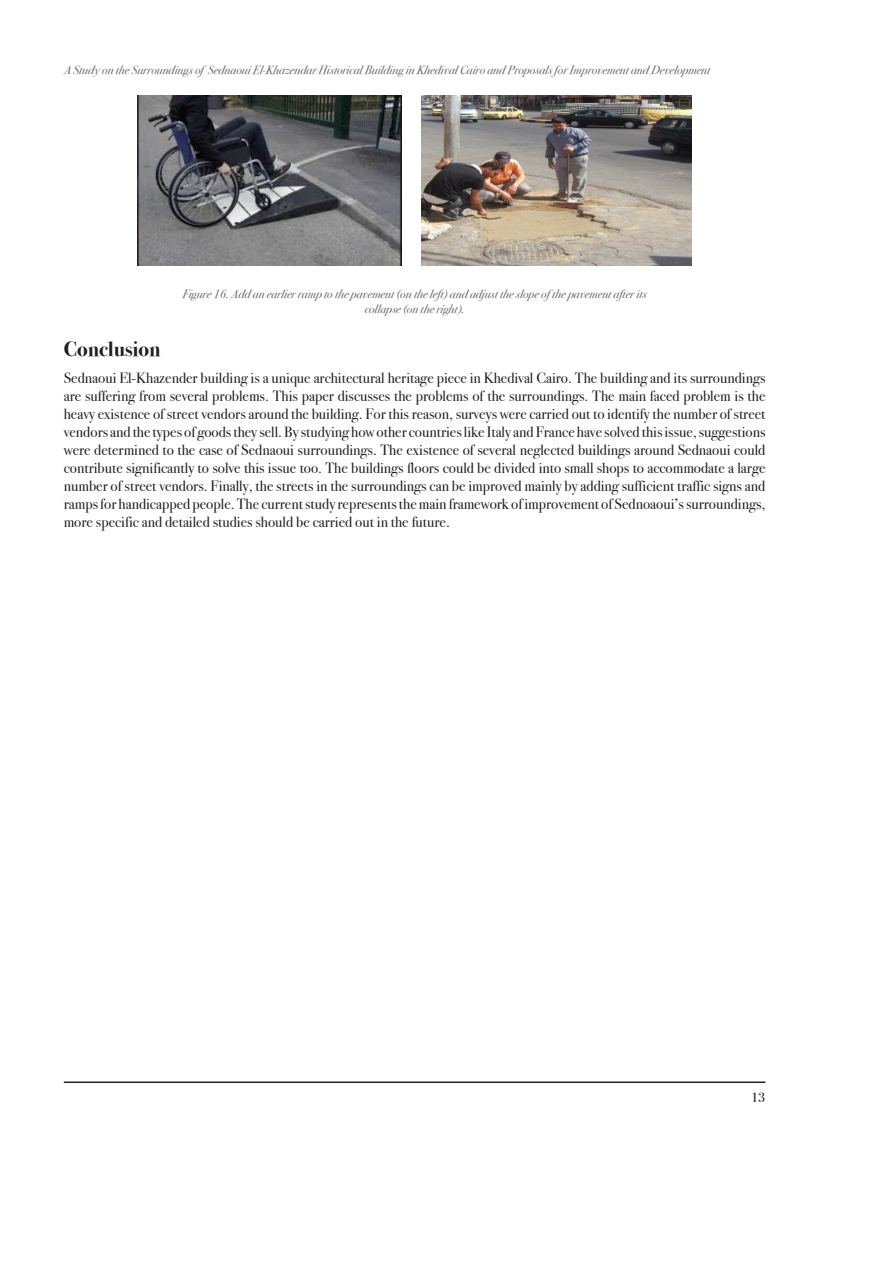
<style>
.page{position:relative;width:893px;height:1263px;background:#fff}
.page>*{position:absolute;margin:0;border:0;box-sizing:border-box;transform-origin:0 0}
.t1{font:700 21px "Bodoni Svty Two ITCTT";color:#231f20}
.t2{font:15px/18px "Bodoni Svty Two ITCTT";color:#231f20;text-align:justify}
.t3{font:13.5px "Bodoni Svty Two ITCTT";color:#231f20}
.t4{font:italic 12px/14.4px "Bodoni Svty Two ITCTT";color:#6c6d70;text-align:center}
</style>
<div class="page">
<hr style="left:64px;top:1081px;width:701px;height:2px;background:#231f20">
<img style="left:138px;top:96px;width:263px;height:170px">
<img style="left:422px;top:96px;width:269px;height:170px">
<p class="t4" style="left:64px;top:62px;width:648px">A Study on the Surroundings of Sednaoui El-Khazendar Historical Building in Khedival Cairo and Proposals for Improvement and Development</p>
<p class="t4" style="left:183px;top:286px;width:465px">Figure 16. Add an earlier ramp to the pavement (on the left) and adjust the slope of the pavement after its collapse (on the right).</p>
<h1 class="t1" style="left:64px;top:332px;width:98px">Conclusion</h1>
<p class="t2" style="left:64px;top:367px;width:703px">Sednaoui El-Khazender building is a unique architectural heritage piece in Khedival Cairo. The building and its surroundings are suffering from several problems. This paper discusses the problems of the surroundings. The main faced problem is the heavy existence of street vendors around the building. For this reason, surveys were carried out to identify the number of street vendors and the types of goods they sell. By studying how other countries like Italy and France have solved this issue, suggestions were determined to the case of Sednaoui surroundings. The existence of several neglected buildings around Sednaoui could contribute significantly to solve this issue too. The buildings floors could be divided into small shops to accommodate a large number of street vendors. Finally, the streets in the surroundings can be improved mainly by adding sufficient traffic signs and ramps for handicapped people. The current study represents the main framework of improvement of Sednoaoui’s surroundings, more specific and detailed studies should be carried out in the future.</p>
<p class="t3" style="left:751px;top:1087px;width:16px">13</p>
</div>
